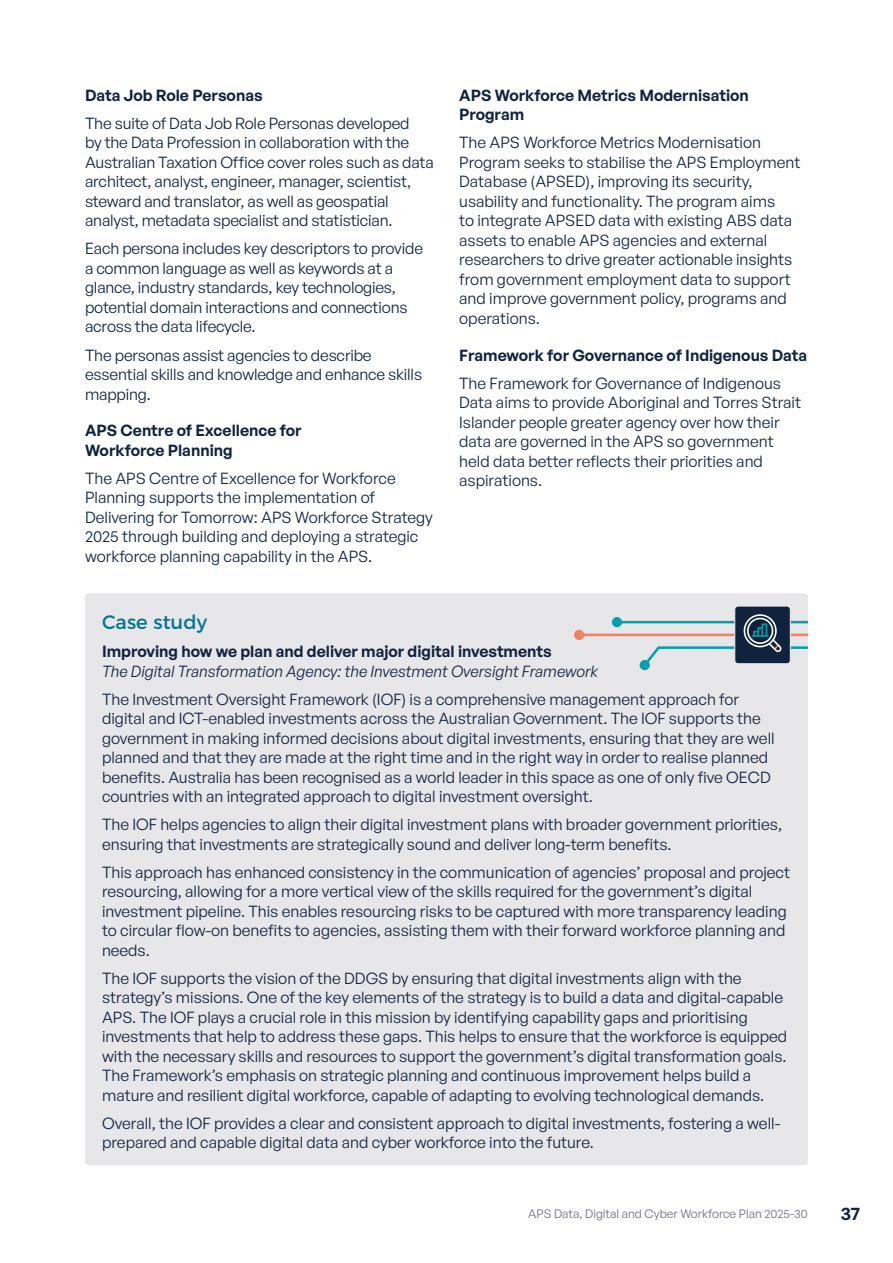
<style>
.page{position:relative;width:893px;height:1263px;background:#fff}
.page>*{position:absolute;margin:0;border:0;box-sizing:border-box;transform-origin:0 0}
.t1{font:19.5px "Montserrat";color:#027492}
.t2{font:600 18px "General Sans";color:#0f223e}
.body_text{font:15.75px/19.5px "General Sans";color:#0f223e}
.Supporting_activities{font:600 15.75px/19.5px "General Sans";color:#0f223e}
.body_text-2{font:italic 15.75px "General Sans";color:#0f223e}
.body_text-3{font:600 15.75px "General Sans";color:#0f223e}
.t3{font:12px "General Sans";color:#6f7083}
</style>
<div class="page">
<div style="left:85px;top:593px;width:723px;height:572px;background:#e7e6e9;border-radius:3px"></div>
<hr style="left:579px;top:634px;width:229px;height:2px;background:#f4805e">
<div style="left:574px;top:630px;width:10px;height:10px;background:#f4805e;border-radius:50%"></div>
<hr style="left:617px;top:621px;width:191px;height:2px;background:#05a0ab">
<div style="left:612px;top:617px;width:10px;height:10px;background:#05a0ab;border-radius:50%"></div>
<div style="left:640px;top:660px;width:10px;height:10px;background:#05a0ab;border-radius:50%"></div>
<div style="left:735px;top:606px;width:55px;height:58px;background:#0f223e;border-radius:3px"></div>
<div style="left:734px;top:605px;width:57px;height:59px;border:1px solid #e7e6e9;border-radius:3px"></div>
<svg style="left:641px;top:614px;width:167px;height:55px"></svg>
<h4 class="Supporting_activities" style="left:85px;top:85px;width:179px">Data Job Role Personas</h4>
<p class="body_text" style="left:85px;top:113px;width:350px">The suite of Data Job Role Personas developed<br>by the Data Profession in collaboration with the Australian Taxation Office cover roles such as data architect, analyst, engineer, manager, scientist, steward and translator, as well as geospatial analyst, metadata specialist and statistician.</p>
<p class="body_text" style="left:85px;top:239px;width:340px">Each persona includes key descriptors to provide a common language as well as keywords at a glance, industry standards, key technologies, potential domain interactions and connections across the data lifecycle.</p>
<p class="body_text" style="left:85px;top:345px;width:339px">The personas assist agencies to describe essential skills and knowledge and enhance skills mapping.</p>
<h4 class="Supporting_activities" style="left:85px;top:420px;width:218px">APS Centre of Excellence for<br>Workforce Planning</h4>
<p class="body_text" style="left:85px;top:468px;width:349px">The APS Centre of Excellence for Workforce Planning supports the implementation of Delivering for Tomorrow: APS Workforce Strategy 2025 through building and deploying a strategic workforce planning capability in the APS.</p>
<h4 class="Supporting_activities" style="left:459px;top:85px;width:291px">APS Workforce Metrics Modernisation<br>Program</h4>
<p class="body_text" style="left:459px;top:133px;width:343px">The APS Workforce Metrics Modernisation Program seeks to stabilise the APS Employment Database (APSED), improving its security, usability and functionality. The program aims<br>to integrate APSED data with existing ABS data assets to enable APS agencies and external researchers to drive greater actionable insights from government employment data to support and improve government policy, programs and operations.</p>
<h4 class="Supporting_activities" style="left:459px;top:345px;width:349px">Framework for Governance of Indigenous Data</h4>
<p class="body_text" style="left:459px;top:373px;width:343px">The Framework for Governance of Indigenous Data aims to provide Aboriginal and Torres Strait Islander people greater agency over how their data are governed in the APS so government held data better reflects their priorities and aspirations.</p>
<h3 class="t1" style="left:102px;top:606px;width:106px">Case study</h3>
<p class="body_text-3" style="left:102px;top:641px;width:451px">Improving how we plan and deliver major digital investments</p>
<p class="body_text-2" style="left:102px;top:661px;width:497px">The Digital Transformation Agency: the Investment Oversight Framework</p>
<p class="body_text" style="left:102px;top:689px;width:674px">The Investment Oversight Framework (IOF) is a comprehensive management approach for digital and ICT-enabled investments across the Australian Government. The IOF supports the government in making informed decisions about digital investments, ensuring that they are well planned and that they are made at the right time and in the right way in order to realise planned benefits. Australia has been recognised as a world leader in this space as one of only five OECD countries with an integrated approach to digital investment oversight.</p>
<p class="body_text" style="left:102px;top:814px;width:681px">The IOF helps agencies to align their digital investment plans with broader government priorities, ensuring that investments are strategically sound and deliver long-term benefits.</p>
<p class="body_text" style="left:102px;top:862px;width:689px">This approach has enhanced consistency in the communication of agencies’ proposal and project resourcing, allowing for a more vertical view of the skills required for the government’s digital investment pipeline. This enables resourcing risks to be captured with more transparency leading to circular flow-on benefits to agencies, assisting them with their forward workforce planning and needs.</p>
<p class="body_text" style="left:102px;top:968px;width:686px">The IOF supports the vision of the DDGS by ensuring that digital investments align with the strategy’s missions. One of the key elements of the strategy is to build a data and digital-capable APS. The IOF plays a crucial role in this mission by identifying capability gaps and prioritising investments that help to address these gaps. This helps to ensure that the workforce is equipped with the necessary skills and resources to support the government’s digital transformation goals.<br>The Framework’s emphasis on strategic planning and continuous improvement helps build a mature and resilient digital workforce, capable of adapting to evolving technological demands.</p>
<p class="body_text" style="left:102px;top:1113px;width:680px">Overall, the IOF provides a clear and consistent approach to digital investments, fostering a well&shy;prepared and capable digital data and cyber workforce into the future.</p>
<p class="t3" style="left:528px;top:1206px;width:281px">APS Data, Digital and Cyber Workforce Plan 2025-30</p>
<p class="t2" style="left:841px;top:1202px;width:21px">37</p>
</div>
